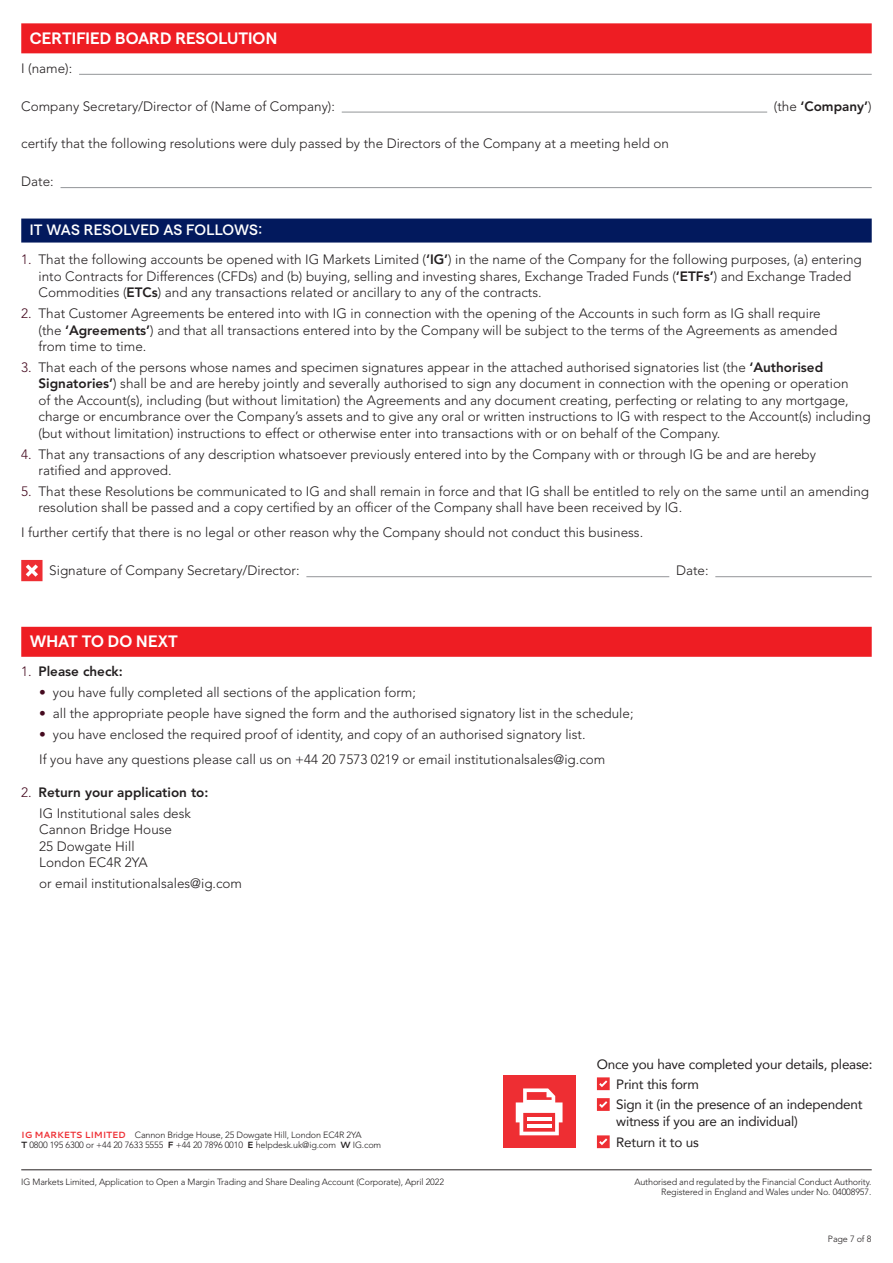
<style>
.page{position:relative;width:893px;height:1263px;background:#fff}
.page>*{position:absolute;margin:0;border:0;box-sizing:border-box;transform-origin:0 0}
.t1{font:600 16.5px "Matter SQ";color:#fff}
.t2{font:500 15px "Matter SQ";letter-spacing:.005em;color:#fff}
.t3{font:300 13.5px/16.5px "Avenir LT Std";color:#231f20}
.t4{font:13.5px/19.2px "Avenir";letter-spacing:-.015em;color:#231f20}
.t5{font:800 13.5px/20.7px "Avenir LT Std";color:#231f20;text-align:center}
.t6{font:300 9px/10.5px "Avenir LT Std";letter-spacing:-.015em;color:#231f20;text-align:right}
.s1{font-weight:300}
.s2{color:#450a1f}
.s3{font-weight:800}
.s4{font-weight:300;color:#450a1f}
.s5{font-family:"Cantarell";font-weight:700;color:#ee2e33}
.s6{font-family:"Cantarell";font-weight:700}
</style>
<div class="page">
<hr style="left:21px;top:1169px;width:851px;height:1px;background:#231f20">
<svg style="left:597px;top:1077px;width:13px;height:13px"></svg>
<svg style="left:597px;top:1098px;width:13px;height:13px"></svg>
<svg style="left:597px;top:1135px;width:13px;height:13px"></svg>
<div style="left:503px;top:1076px;width:73px;height:72px;background:#ee2e33"></div>
<svg style="left:516px;top:1088px;width:47px;height:47px"></svg>
<div style="left:21px;top:23px;width:851px;height:30px;background:#ee1d23"></div>
<hr style="left:79px;top:74px;width:793px;height:1px;background:#939598">
<hr style="left:342px;top:112px;width:425px;height:1px;background:#939598">
<hr style="left:61px;top:187px;width:811px;height:1px;background:#939598">
<div style="left:21px;top:219px;width:851px;height:24px;background:#02195d"></div>
<hr style="left:306px;top:576px;width:363px;height:1px;background:#939598">
<hr style="left:715px;top:576px;width:157px;height:1px;background:#939598">
<div style="left:21px;top:627px;width:851px;height:30px;background:#ee1d23"></div>
<svg style="left:21px;top:560px;width:22px;height:21px"></svg>
<p class="t1" style="left:30px;top:26px;width:249px">CERTIFIED BOARD RESOLUTION</p>
<p class="t3" style="left:21px;top:60px;width:53px">I (name):</p>
<p class="t3" style="left:21px;top:98px;width:315px">Company Secretary/Director of (Name of Company):</p>
<p class="t5" style="left:774px;top:96px;width:99px"><span class="s1">(the</span> ‘Company’<span class="s1">)</span></p>
<p class="t3" style="left:21px;top:135px;width:649px">certify that the following resolutions were duly passed by the Directors of the Company at a meeting held on</p>
<p class="t3" style="left:21px;top:173px;width:34px">Date:</p>
<p class="t2" style="left:30px;top:219px;width:234px">IT WAS RESOLVED AS FOLLOWS:</p>
<p class="t3" style="left:39px;top:252px;width:825px;text-indent:-17px"><span class="s2">1.</span> That the following accounts be opened with IG Markets Limited (<span class="s3">‘IG’</span>) in the name of the Company for the following purposes, (a) entering into Contracts for Differences (CFDs) and (b) buying, selling and investing shares, Exchange Traded Funds (<span class="s3">‘ETFs’</span>) and Exchange Traded<br>Commodities (<span class="s3">ETCs</span>) and any transactions related or ancillary to any of the contracts.</p>
<p class="t3" style="left:39px;top:305px;width:800px;text-indent:-17px"><span class="s2">2.</span> That Customer Agreements be entered into with IG in connection with the opening of the Accounts in such form as IG shall require (the <span class="s3">‘Agreements’</span>) and that all transactions entered into by the Company will be subject to the terms of the Agreements as amended from time to time.</p>
<p class="t3" style="left:39px;top:359px;width:833px;text-indent:-17px"><span class="s2">3.</span> That each of the persons whose names and specimen signatures appear in the attached authorised signatories list (the <span class="s3">‘Authorised Signatories’</span>) shall be and are hereby jointly and severally authorised to sign any document in connection with the opening or operation<br>of the Account(s), including (but without limitation) the Agreements and any document creating, perfecting or relating to any mortgage, charge or encumbrance over the Company’s assets and to give any oral or written instructions to IG with respect to the Account(s) including (but without limitation) instructions to effect or otherwise enter into transactions with or on behalf of the Company.</p>
<p class="t3" style="left:39px;top:446px;width:779px;text-indent:-17px"><span class="s2">4.</span> That any transactions of any description whatsoever previously entered into by the Company with or through IG be and are hereby ratified and approved.</p>
<p class="t3" style="left:39px;top:483px;width:832px;text-indent:-17px"><span class="s2">5.</span> That these Resolutions be communicated to IG and shall remain in force and that IG shall be entitled to rely on the same until an amending resolution shall be passed and a copy certified by an officer of the Company shall have been received by IG.</p>
<p class="t3" style="left:21px;top:524px;width:623px">I further certify that there is no legal or other reason why the Company should not conduct this business.</p>
<p class="t3" style="left:49px;top:562px;width:252px">Signature of Company Secretary/Director:</p>
<p class="t3" style="left:676px;top:562px;width:34px">Date:</p>
<p class="t1" style="left:30px;top:629px;width:150px">WHAT TO DO NEXT</p>
<p class="t5" style="left:21px;top:661px;width:103px"><span class="s4">1.</span> Please check:</p>
<p class="t3" style="left:39px;top:684px;width:378px"><span class="s2">•</span> you have fully completed all sections of the application form;</p>
<p class="t3" style="left:39px;top:705px;width:596px"><span class="s2">•</span> all the appropriate people have signed the form and the authorised signatory list in the schedule;</p>
<p class="t3" style="left:39px;top:721px;width:568px;line-height:25px"><span class="s2">•</span> you have enclosed the required proof of identity, and copy of an authorised signatory list.<br>If you have any questions please call us on +44 20 7573 0219 or email institutionalsales@ig.com</p>
<p class="t5" style="left:21px;top:782px;width:189px"><span class="s4">2.</span> Return your application to:<br><span class="s1">IG Institutional sales desk</span></p>
<p class="t3" style="left:39px;top:821px;width:134px">Cannon Bridge House<br>25 Dowgate Hill<br>London EC4R 2YA</p>
<p class="t3" style="left:39px;top:875px;width:204px">or email institutionalsales@ig.com</p>
<p class="t6" style="left:21px;top:1129px;width:361px;text-align:left"><span class="s5">IG MARKETS LIMITED</span> Cannon Bridge House, 25 Dowgate Hill, London EC4R 2YA<br><span class="s6">T</span> 0800 195 6300 or +44 20 7633 5555 <span class="s6">F</span> +44 20 7896 0010 <span class="s6">E</span> helpdesk.uk@ig.com <span class="s6">W</span> IG.com</p>
<p class="t4" style="left:616px;top:1055px;width:258px;text-indent:-19px">Once you have completed your details, please:<br>Print this form</p>
<p class="t4" style="left:616px;top:1096px;width:248px;line-height:16.5px">Sign it (in the presence of an independent witness if you are an individual)</p>
<p class="t4" style="left:616px;top:1132px;width:84px">Return it to us</p>
<p class="t6" style="left:21px;top:1176px;width:424px">IG Markets Limited, Application to Open a Margin Trading and Share Dealing Account (Corporate), April 2022</p>
<p class="t6" style="left:634px;top:1176px;width:238px">Authorised and regulated by the Financial Conduct Authority.<br>Registered in England and Wales under No. 04008957.</p>
<p class="t6" style="left:828px;top:1233px;width:45px">Page 7 of 8</p>
</div>
